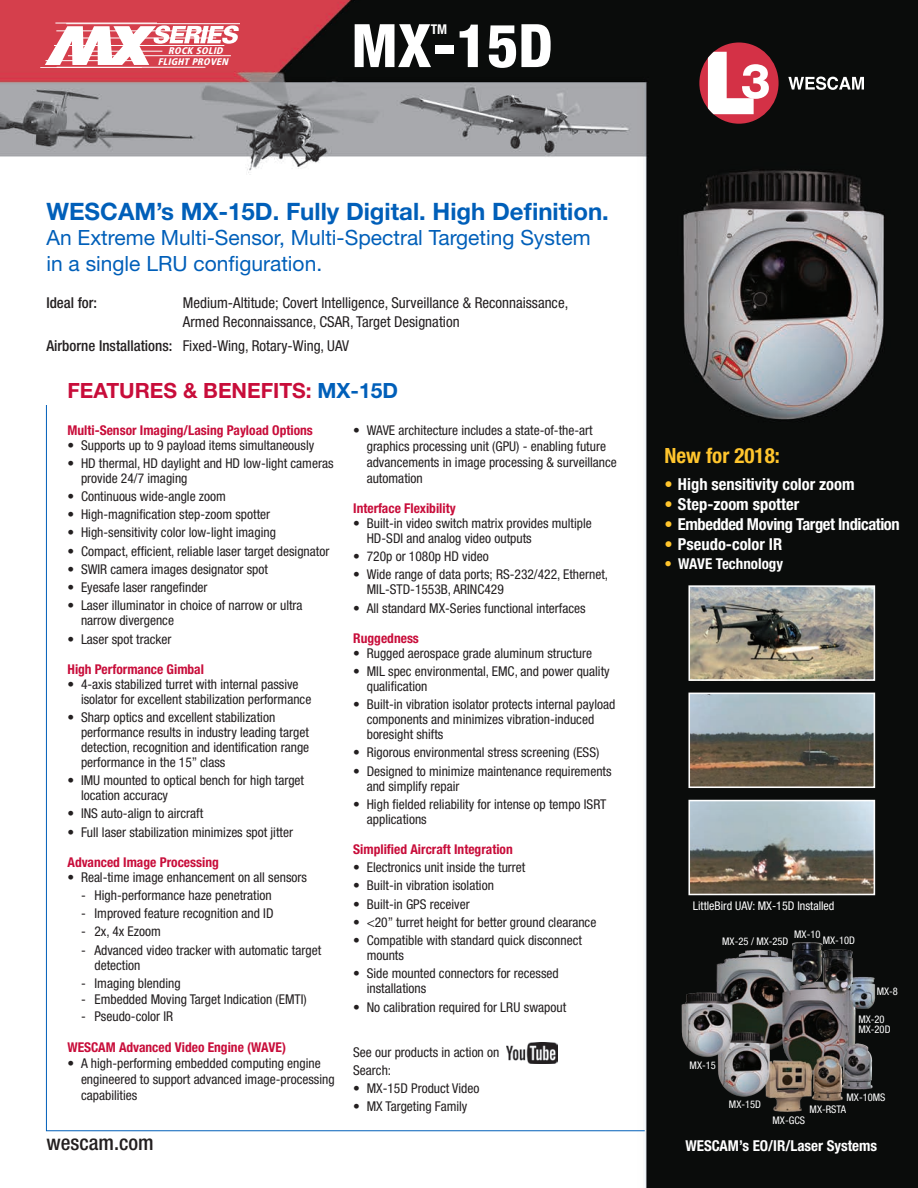
<style>
.page{position:relative;width:918px;height:1188px;background:#fff}
.page>*{position:absolute;margin:0;border:0;box-sizing:border-box;transform-origin:0 0}
.t1{font:800 condensed 60px "Helvetica Neue LT Std";color:#fff}
.t2{font:700 24px "Helvetica Neue LT Std";color:#005fb9}
.t3{font:21px "Helvetica Neue LT Std";color:#005fb9}
.t4{font:700 21px "Helvetica Neue LT Std";color:#c80d3a}
.t5{font:700 condensed 21px "Helvetica Neue LT Std";color:#ffc52d}
.t6{font:500 condensed 21px "Helvetica Neue LT Std";color:#231f20}
.t7{font:700 condensed 16.5px "Helvetica Neue LT Std";color:#fff}
.t8{font:700 condensed 16.5px "Helvetica Neue LT Std";letter-spacing:-.025em;color:#fff}
.t9{font:condensed 15px/19.5px "Helvetica Neue LT Std";color:#231f20}
.t10{font:700 condensed 15px "Helvetica Neue LT Std";color:#fff}
.t11{font:500 condensed 15px "Helvetica Neue LT Std";color:#231f20}
.t12{font:condensed 13.5px/15px "Helvetica Neue LT Std";color:#231f20}
.t13{font:700 condensed 13.5px "Helvetica Neue LT Std";color:#c80d3a}
.t14{font:700 condensed 13.5px "Helvetica Neue LT Std";color:#fff}
.t15{font:condensed 12px "Helvetica Neue LT Std";color:#fff}
.t16{font:condensed 10.5px/10.5px "Helvetica Neue LT Std";color:#fff}
.t17{font:italic 900 condensed 9.6px/10.5px "Frutiger";color:#fff;text-align:center}
.s1{font-weight:500}
.s2{color:#005fb9}
.s3{color:#ffc52d}
</style>
<div class="page">
<img style="left:0;top:0;width:918px;height:1188px">
<hr style="left:66px;top:23px;width:174px;height:1px;background:#fff">
<hr style="left:40px;top:67px;width:102px;height:1px;background:#fff">
<hr style="left:57px;top:67px;width:148px;height:1px;background:#fff">
<hr style="left:55px;top:23px;width:102px;height:1px;background:#fff">
<svg style="left:45px;top:25px;width:194px;height:40px"></svg>
<svg style="left:46px;top:404px;width:600px;height:728px"></svg>
<img style="left:506px;top:1043px;width:51px;height:20px">
<img style="left:691px;top:588px;width:181px;height:90px">
<div style="left:688px;top:585px;width:187px;height:96px;border:2px solid #fff"></div>
<img style="left:691px;top:696px;width:181px;height:89px">
<div style="left:688px;top:693px;width:187px;height:95px;border:2px solid #fff"></div>
<img style="left:691px;top:803px;width:181px;height:89px">
<div style="left:688px;top:800px;width:187px;height:95px;border:2px solid #fff"></div>
<img style="left:666px;top:933px;width:230px;height:195px">
<svg style="left:699px;top:42px;width:80px;height:82px"></svg>
<svg style="left:708px;top:52px;width:61px;height:62px"></svg>
<svg style="left:788px;top:77px;width:76px;height:13px"></svg>
<p class="t17" style="left:158px;top:45px;width:74px">ROCK SOLID<br>FLIGHT PROVEN</p>
<p class="t1" style="left:351px;top:9px;width:203px">MX-15D</p>
<p class="t14" style="left:431px;top:21px;width:18px">TM</p>
<p class="t2" style="left:46px;top:197px;width:564px">WESCAM’s MX-15D. Fully Digital. High Definition.</p>
<p class="t3" style="left:46px;top:225px;width:546px">An Extreme Multi-Sensor, Multi-Spectral Targeting System</p>
<p class="t3" style="left:46px;top:251px;width:277px">in a single LRU configuration.</p>
<p class="t11" style="left:46px;top:293px;width:52px">Ideal for:</p>
<p class="t9" style="left:183px;top:292px;width:387px">Medium-Altitude; Covert Intelligence, Surveillance &amp; Reconnaissance,<br>Armed Reconnaissance, CSAR, Target Designation</p>
<p class="t9" style="left:46px;top:336px;width:304px"><span class="s1">Airborne Installations:</span> Fixed-Wing, Rotary-Wing, UAV</p>
<p class="t4" style="left:68px;top:377px;width:332px">FEATURES &amp; BENEFITS: <span class="s2">MX-15D</span></p>
<p class="t13" style="left:68px;top:422px;width:247px">Multi-Sensor Imaging/Lasing Payload Options</p>
<p class="t12" style="left:68px;top:437px;width:248px">• Supports up to 9 payload items simultaneously</p>
<p class="t12" style="left:81px;top:455px;width:254px;text-indent:-14px">• HD thermal, HD daylight and HD low-light cameras provide 24/7 imaging</p>
<p class="t12" style="left:68px;top:489px;width:160px">• Continuous wide-angle zoom</p>
<p class="t12" style="left:68px;top:507px;width:204px">• High-magnification step-zoom spotter</p>
<p class="t12" style="left:68px;top:525px;width:210px">• High-sensitivity color low-light imaging</p>
<p class="t12" style="left:68px;top:543px;width:263px">• Compact, efficient, reliable laser target designator</p>
<p class="t12" style="left:68px;top:562px;width:202px">• SWIR camera images designator spot</p>
<p class="t12" style="left:68px;top:580px;width:142px">• Eyesafe laser rangefinder</p>
<p class="t12" style="left:81px;top:598px;width:223px;text-indent:-14px">• Laser illuminator in choice of narrow or ultra narrow divergence</p>
<p class="t12" style="left:68px;top:631px;width:105px">• Laser spot tracker</p>
<p class="t13" style="left:67px;top:661px;width:138px">High Performance Gimbal</p>
<p class="t12" style="left:81px;top:676px;width:232px;text-indent:-14px">• 4-axis stabilized turret with internal passive isolator for excellent stabilization performance</p>
<p class="t12" style="left:81px;top:710px;width:230px;text-indent:-14px">• Sharp optics and excellent stabilization performance results in industry leading target detection, recognition and identification range performance in the 15” class</p>
<p class="t12" style="left:81px;top:773px;width:225px;text-indent:-14px">• IMU mounted to optical bench for high target location accuracy</p>
<p class="t12" style="left:68px;top:806px;width:137px">• INS auto-align to aircraft</p>
<p class="t12" style="left:68px;top:824px;width:227px">• Full laser stabilization minimizes spot jitter</p>
<p class="t13" style="left:67px;top:854px;width:153px">Advanced Image Processing</p>
<p class="t12" style="left:68px;top:869px;width:241px">• Real-time image enhancement on all sensors</p>
<p class="t12" style="left:81px;top:888px;width:192px">- High-performance haze penetration</p>
<p class="t12" style="left:81px;top:906px;width:194px">- Improved feature recognition and ID</p>
<p class="t12" style="left:81px;top:924px;width:81px">- 2x, 4x Ezoom</p>
<p class="t12" style="left:94px;top:942px;width:228px;text-indent:-13px">- Advanced video tracker with automatic target detection</p>
<p class="t12" style="left:81px;top:975px;width:101px">- Imaging blending</p>
<p class="t12" style="left:81px;top:992px;width:227px">- Embedded Moving Target Indication (EMTI)</p>
<p class="t12" style="left:81px;top:1008px;width:94px">- Pseudo-color IR</p>
<p class="t13" style="left:67px;top:1039px;width:220px">WESCAM Advanced Video Engine (WAVE)</p>
<p class="t12" style="left:81px;top:1055px;width:255px;line-height:16px;text-indent:-14px">• A high-performing embedded computing engine engineered to support advanced image-processing capabilities</p>
<p class="t6" style="left:46px;top:1130px;width:109px">wescam.com</p>
<p class="t12" style="left:367px;top:422px;width:252px;line-height:16.2px;text-indent:-14px">• WAVE architecture includes a state-of-the-art graphics processing unit (GPU) - enabling future advancements in image processing &amp; surveillance automation</p>
<p class="t13" style="left:353px;top:500px;width:104px">Interface Flexibility</p>
<p class="t12" style="left:367px;top:516px;width:227px;text-indent:-14px">• Built-in video switch matrix provides multiple<br>HD-SDI and analog video outputs</p>
<p class="t12" style="left:353px;top:549px;width:137px">• 720p or 1080p HD video</p>
<p class="t12" style="left:367px;top:567px;width:243px;text-indent:-14px">• Wide range of data ports; RS-232/422, Ethernet,<br>MIL-STD-1553B, ARINC429</p>
<p class="t12" style="left:353px;top:600px;width:234px">• All standard MX-Series functional interfaces</p>
<p class="t13" style="left:353px;top:630px;width:67px">Ruggedness</p>
<p class="t12" style="left:353px;top:645px;width:240px">• Rugged aerospace grade aluminum structure</p>
<p class="t12" style="left:367px;top:664px;width:244px;text-indent:-14px">• MIL spec environmental, EMC, and power quality qualification</p>
<p class="t12" style="left:367px;top:697px;width:250px;text-indent:-14px">• Built-in vibration isolator protects internal payload components and minimizes vibration-induced boresight shifts</p>
<p class="t12" style="left:353px;top:745px;width:248px">• Rigorous environmental stress screening (ESS)</p>
<p class="t12" style="left:367px;top:763px;width:246px;text-indent:-14px">• Designed to minimize maintenance requirements and simplify repair</p>
<p class="t12" style="left:367px;top:796px;width:241px;text-indent:-14px">• High fielded reliability for intense op tempo ISRT applications</p>
<p class="t13" style="left:353px;top:841px;width:161px">Simplified Aircraft Integration</p>
<p class="t12" style="left:353px;top:860px;width:174px">• Electronics unit inside the turret</p>
<p class="t12" style="left:353px;top:878px;width:142px">• Built-in vibration isolation</p>
<p class="t12" style="left:353px;top:896px;width:118px">• Built-in GPS receiver</p>
<p class="t12" style="left:353px;top:914px;width:245px">• &lt;20” turret height for better ground clearance</p>
<p class="t12" style="left:367px;top:933px;width:217px;text-indent:-14px">• Compatible with standard quick disconnect mounts</p>
<p class="t12" style="left:367px;top:966px;width:194px;text-indent:-14px">• Side mounted connectors for recessed installations</p>
<p class="t12" style="left:353px;top:999px;width:215px">• No calibration required for LRU swapout</p>
<p class="t12" style="left:353px;top:1044px;width:148px">See our products in action on</p>
<p class="t12" style="left:353px;top:1062px;width:39px">Search:</p>
<p class="t12" style="left:353px;top:1081px;width:128px">• MX-15D Product Video</p>
<p class="t12" style="left:353px;top:1099px;width:116px">• MX Targeting Family</p>
<p class="t5" style="left:665px;top:443px;width:117px">New for 2018:</p>
<p class="t7" style="left:664px;top:474px;width:192px"><span class="s3">•</span> High sensitivity color zoom</p>
<p class="t7" style="left:664px;top:494px;width:136px"><span class="s3">•</span> Step-zoom spotter</p>
<p class="t8" style="left:665px;top:514px;width:237px"><span class="s3">•</span> Embedded Moving Target Indication</p>
<p class="t7" style="left:665px;top:534px;width:119px"><span class="s3">•</span> Pseudo-color IR</p>
<p class="t10" style="left:664px;top:555px;width:120px"><span class="s3">•</span> WAVE Technology</p>
<p class="t15" style="left:693px;top:899px;width:143px">LittleBird UAV: MX-15D Installed</p>
<p class="t16" style="left:794px;top:929px;width:28px">MX-10</p>
<p class="t16" style="left:823px;top:935px;width:34px">MX-10D</p>
<p class="t16" style="left:722px;top:936px;width:68px">MX-25 / MX-25D</p>
<p class="t16" style="left:877px;top:986px;width:23px">MX-8</p>
<p class="t16" style="left:690px;top:1060px;width:28px">MX-15</p>
<p class="t16" style="left:858px;top:1013px;width:34px">MX-20<br>MX-20D</p>
<p class="t16" style="left:729px;top:1099px;width:34px">MX-15D</p>
<p class="t16" style="left:847px;top:1092px;width:40px">MX-10MS</p>
<p class="t16" style="left:810px;top:1104px;width:38px">MX-RSTA</p>
<p class="t16" style="left:773px;top:1115px;width:34px">MX-GCS</p>
<p class="t10" style="left:685px;top:1136px;width:193px">WESCAM’s EO/IR/Laser Systems</p>
</div>
